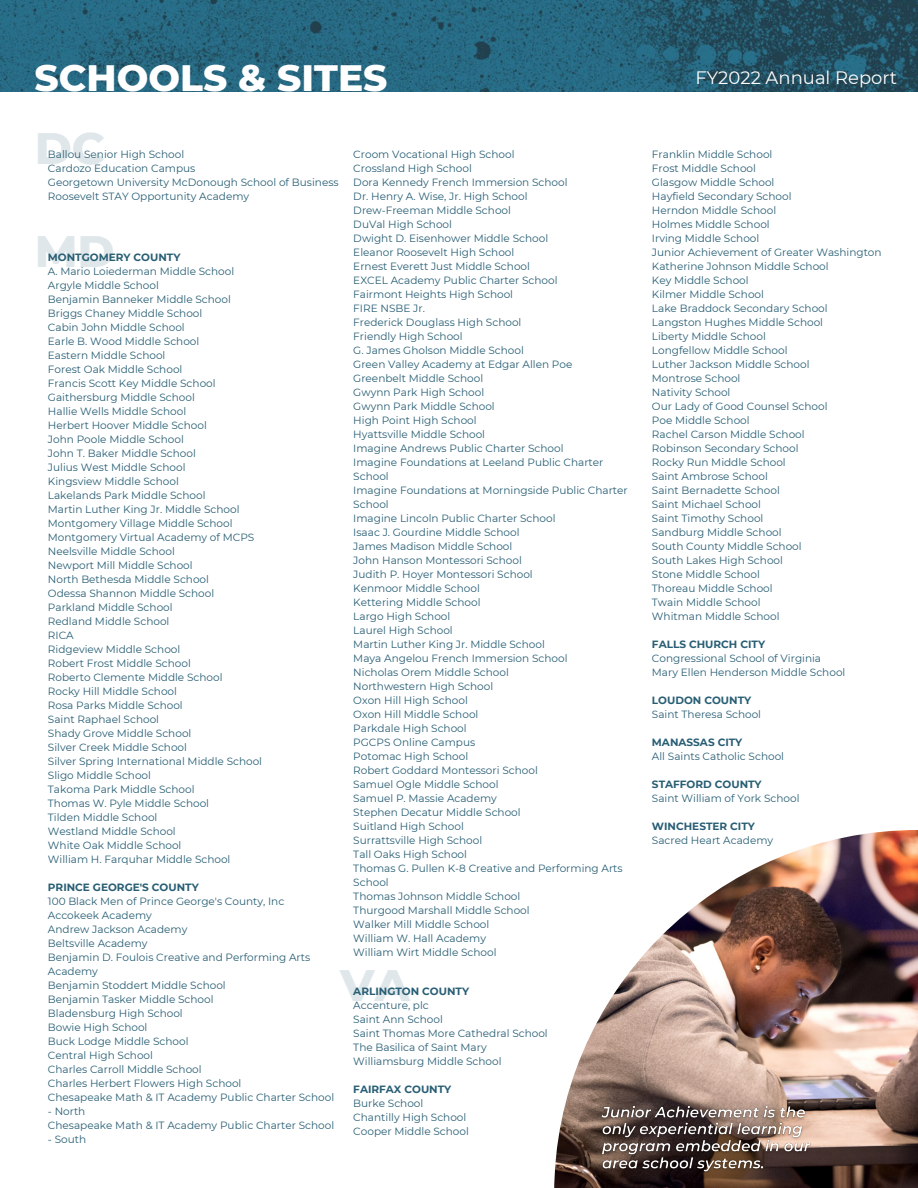
<style>
.page{position:relative;width:918px;height:1188px;background:#fff}
.page>*{position:absolute;margin:0;border:0;box-sizing:border-box;transform-origin:0 0}
.t1{font:800 45px "Montserrat";color:#285e74}
.t2{font:800 37.5px "Montserrat";color:#fff}
.t3{font:18px "Montserrat";color:#fff}
.t4{font:10.5px/14px "Montserrat";color:#285e74}
.t5{font:700 10.5px "Montserrat";color:#285e74}
</style>
<div class="page">
<img style="left:0;top:0;width:918px;height:92px">
<img style="left:554px;top:830px;width:364px;height:358px">
<img style="left:596px;top:1099px;width:219px;height:79px">
<h2 class="t2" style="left:35px;top:55px;width:354px">SCHOOLS &amp; SITES</h2>
<h1 class="t1" style="left:35px;top:121px;width:72px">DC</h1>
<p class="t4" style="left:353px;top:148px;width:276px">Croom Vocational High School<br>Crossland High School<br>Dora Kennedy French Immersion School<br>Dr. Henry A. Wise, Jr. High School<br>Drew-Freeman Middle School<br>DuVal High School<br>Dwight D. Eisenhower Middle School<br>Eleanor Roosevelt High School<br>Ernest Everett Just Middle School<br>EXCEL Academy Public Charter School<br>Fairmont Heights High School<br>FIRE NSBE Jr.<br>Frederick Douglass High School<br>Friendly High School<br>G. James Gholson Middle School<br>Green Valley Academy at Edgar Allen Poe<br>Greenbelt Middle School<br>Gwynn Park High School<br>Gwynn Park Middle School<br>High Point High School<br>Hyattsville Middle School<br>Imagine Andrews Public Charter School<br>Imagine Foundations at Leeland Public Charter<br>School<br>Imagine Foundations at Morningside Public Charter<br>School<br>Imagine Lincoln Public Charter School<br>Isaac J. Gourdine Middle School<br>James Madison Middle School<br>John Hanson Montessori School<br>Judith P. Hoyer Montessori School<br>Kenmoor Middle School<br>Kettering Middle School<br>Largo High School<br>Laurel High School<br>Martin Luther King Jr. Middle School<br>Maya Angelou French Immersion School<br>Nicholas Orem Middle School<br>Northwestern High School<br>Oxon Hill High School<br>Oxon Hill Middle School<br>Parkdale High School<br>PGCPS Online Campus<br>Potomac High School<br>Robert Goddard Montessori School<br>Samuel Ogle Middle School<br>Samuel P. Massie Academy<br>Stephen Decatur Middle School<br>Suitland High School<br>Surrattsville High School<br>Tall Oaks High School<br>Thomas G. Pullen K-8 Creative and Performing Arts<br>School<br>Thomas Johnson Middle School<br>Thurgood Marshall Middle School<br>Walker Mill Middle School<br>William W. Hall Academy<br>William Wirt Middle School</p>
<p class="t4" style="left:48px;top:148px;width:292px">Ballou Senior High School<br>Cardozo Education Campus<br>Georgetown University McDonough School of Business Roosevelt STAY Opportunity Academy</p>
<h1 class="t1" style="left:35px;top:223px;width:82px">MD</h1>
<p class="t5" style="left:48px;top:251px;width:134px">MONTGOMERY COUNTY</p>
<p class="t4" style="left:48px;top:264px;width:216px">A. Mario Loiederman Middle School<br>Argyle Middle School<br>Benjamin Banneker Middle School<br>Briggs Chaney Middle School<br>Cabin John Middle School<br>Earle B. Wood Middle School<br>Eastern Middle School<br>Forest Oak Middle School<br>Francis Scott Key Middle School<br>Gaithersburg Middle School<br>Hallie Wells Middle School<br>Herbert Hoover Middle School<br>John Poole Middle School<br>John T. Baker Middle School<br>Julius West Middle School<br>Kingsview Middle School<br>Lakelands Park Middle School<br>Martin Luther King Jr. Middle School<br>Montgomery Village Middle School<br>Montgomery Virtual Academy of MCPS<br>Neelsville Middle School<br>Newport Mill Middle School<br>North Bethesda Middle School<br>Odessa Shannon Middle School<br>Parkland Middle School<br>Redland Middle School<br>RICA<br>Ridgeview Middle School<br>Robert Frost Middle School<br>Roberto Clemente Middle School<br>Rocky Hill Middle School<br>Rosa Parks Middle School<br>Saint Raphael School<br>Shady Grove Middle School<br>Silver Creek Middle School<br>Silver Spring International Middle School<br>Sligo Middle School<br>Takoma Park Middle School<br>Thomas W. Pyle Middle School<br>Tilden Middle School<br>Westland Middle School<br>White Oak Middle School<br>William H. Farquhar Middle School</p>
<p class="t5" style="left:48px;top:881px;width:152px">PRINCE GEORGE'S COUNTY</p>
<p class="t4" style="left:48px;top:894px;width:288px">100 Black Men of Prince George's County, Inc<br>Accokeek Academy<br>Andrew Jackson Academy<br>Beltsville Academy<br>Benjamin D. Foulois Creative and Performing Arts<br>Academy<br>Benjamin Stoddert Middle School<br>Benjamin Tasker Middle School<br>Bladensburg High School<br>Bowie High School<br>Buck Lodge Middle School<br>Central High School<br>Charles Carroll Middle School<br>Charles Herbert Flowers High School<br>Chesapeake Math &amp; IT Academy Public Charter School</p>
<p class="t4" style="left:48px;top:1104px;width:288px">- North<br>Chesapeake Math &amp; IT Academy Public Charter School</p>
<p class="t4" style="left:48px;top:1132px;width:40px">- South</p>
<h1 class="t1" style="left:340px;top:958px;width:71px">VA</h1>
<p class="t5" style="left:353px;top:985px;width:117px">ARLINGTON COUNTY</p>
<p class="t4" style="left:353px;top:999px;width:196px">Accenture, plc<br>Saint Ann School<br>Saint Thomas More Cathedral School<br>The Basilica of Saint Mary<br>Williamsburg Middle School</p>
<p class="t5" style="left:353px;top:1083px;width:100px">FAIRFAX COUNTY</p>
<p class="t4" style="left:353px;top:1097px;width:117px">Burke School<br>Chantilly High School<br>Cooper Middle School</p>
<h3 class="t3" style="left:696px;top:67px;width:203px">FY2022 Annual Report</h3>
<p class="t4" style="left:652px;top:148px;width:231px">Franklin Middle School<br>Frost Middle School<br>Glasgow Middle School<br>Hayfield Secondary School<br>Herndon Middle School<br>Holmes Middle School<br>Irving Middle School<br>Junior Achievement of Greater Washington<br>Katherine Johnson Middle School<br>Key Middle School<br>Kilmer Middle School<br>Lake Braddock Secondary School<br>Langston Hughes Middle School<br>Liberty Middle School<br>Longfellow Middle School<br>Luther Jackson Middle School<br>Montrose School<br>Nativity School<br>Our Lady of Good Counsel School<br>Poe Middle School<br>Rachel Carson Middle School<br>Robinson Secondary School<br>Rocky Run Middle School<br>Saint Ambrose School<br>Saint Bernadette School<br>Saint Michael School<br>Saint Timothy School<br>Sandburg Middle School<br>South County Middle School<br>South Lakes High School<br>Stone Middle School<br>Thoreau Middle School<br>Twain Middle School<br>Whitman Middle School</p>
<p class="t5" style="left:652px;top:638px;width:115px">FALLS CHURCH CITY</p>
<p class="t4" style="left:652px;top:652px;width:195px">Congressional School of Virginia<br>Mary Ellen Henderson Middle School</p>
<p class="t5" style="left:652px;top:694px;width:101px">LOUDON COUNTY</p>
<p class="t4" style="left:652px;top:708px;width:111px">Saint Theresa School</p>
<p class="t5" style="left:652px;top:736px;width:92px">MANASSAS CITY</p>
<p class="t4" style="left:652px;top:750px;width:134px">All Saints Catholic School</p>
<p class="t5" style="left:652px;top:778px;width:111px">STAFFORD COUNTY</p>
<p class="t4" style="left:652px;top:792px;width:149px">Saint William of York School</p>
<p class="t5" style="left:652px;top:820px;width:105px">WINCHESTER CITY</p>
<p class="t4" style="left:652px;top:834px;width:123px">Sacred Heart Academy</p>
</div>
